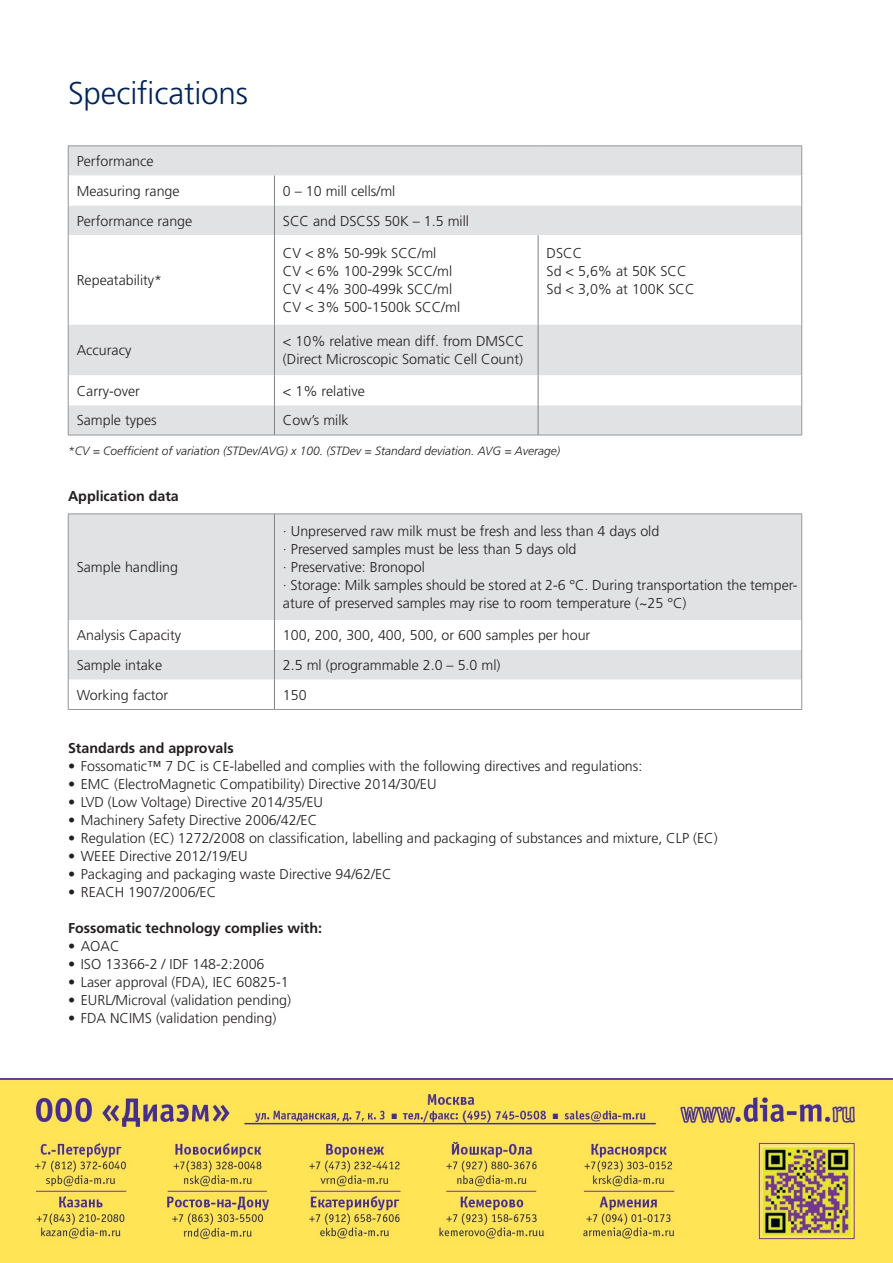
<style>
.page{position:relative;width:893px;height:1263px;background:#fff}
.page>*{position:absolute;margin:0;border:0;box-sizing:border-box;transform-origin:0 0}
.Stor_rubrik{font:300 31.5px "Frutiger";letter-spacing:-.005em;color:#002359}
.Body{font:300 14.25px/18px "Frutiger";color:#231f20}
.Body_bold{font:700 14.25px "Frutiger";color:#231f20}
.Body-2{font:italic 300 12px "Frutiger";color:#231f20}
</style>
<div class="page">
<div style="left:69px;top:147px;width:732px;height:288px;background:#e1e2e4"></div>
<svg style="left:69px;top:176px;width:732px;height:229px"></svg>
<svg style="left:274px;top:176px;width:1px;height:29px"></svg>
<hr style="left:274px;top:205px;width:1px;height:30px;background:#808285">
<hr style="left:274px;top:235px;width:1px;height:89px;background:#808285">
<hr style="left:538px;top:235px;width:1px;height:89px;background:#808285">
<hr style="left:274px;top:324px;width:1px;height:51px;background:#808285">
<hr style="left:538px;top:324px;width:1px;height:51px;background:#808285">
<hr style="left:274px;top:375px;width:1px;height:30px;background:#808285">
<hr style="left:538px;top:375px;width:1px;height:30px;background:#808285">
<hr style="left:274px;top:405px;width:1px;height:30px;background:#808285">
<hr style="left:538px;top:405px;width:1px;height:30px;background:#808285">
<hr style="left:68px;top:146px;width:206px;height:1px;background:#939598">
<hr style="left:68px;top:146px;width:1px;height:30px;background:#939598">
<hr style="left:274px;top:146px;width:264px;height:1px;background:#939598">
<hr style="left:538px;top:146px;width:264px;height:1px;background:#939598">
<hr style="left:801px;top:146px;width:1px;height:30px;background:#939598">
<svg style="left:68px;top:176px;width:1px;height:29px"></svg>
<svg style="left:801px;top:176px;width:1px;height:29px"></svg>
<hr style="left:68px;top:205px;width:1px;height:30px;background:#939598">
<hr style="left:801px;top:205px;width:1px;height:30px;background:#939598">
<hr style="left:68px;top:235px;width:1px;height:89px;background:#939598">
<hr style="left:801px;top:235px;width:1px;height:89px;background:#939598">
<hr style="left:68px;top:324px;width:1px;height:51px;background:#939598">
<hr style="left:801px;top:324px;width:1px;height:51px;background:#939598">
<hr style="left:68px;top:375px;width:1px;height:30px;background:#939598">
<hr style="left:801px;top:375px;width:1px;height:30px;background:#939598">
<hr style="left:68px;top:405px;width:1px;height:30px;background:#939598">
<hr style="left:801px;top:405px;width:1px;height:30px;background:#939598">
<hr style="left:68px;top:435px;width:206px;height:1px;background:#939598">
<hr style="left:274px;top:435px;width:264px;height:1px;background:#939598">
<hr style="left:538px;top:435px;width:264px;height:1px;background:#939598">
<div style="left:69px;top:515px;width:732px;height:105px;background:#e1e2e4"></div>
<div style="left:69px;top:650px;width:732px;height:30px;background:#e1e2e4"></div>
<hr style="left:274px;top:514px;width:1px;height:106px;background:#808285">
<hr style="left:274px;top:620px;width:1px;height:30px;background:#808285">
<hr style="left:274px;top:650px;width:1px;height:30px;background:#808285">
<svg style="left:274px;top:680px;width:1px;height:29px"></svg>
<hr style="left:68px;top:514px;width:206px;height:1px;background:#939598">
<hr style="left:68px;top:514px;width:1px;height:106px;background:#939598">
<hr style="left:274px;top:514px;width:528px;height:1px;background:#939598">
<hr style="left:801px;top:514px;width:1px;height:106px;background:#939598">
<hr style="left:68px;top:620px;width:1px;height:30px;background:#939598">
<hr style="left:801px;top:620px;width:1px;height:30px;background:#939598">
<hr style="left:68px;top:650px;width:1px;height:30px;background:#939598">
<hr style="left:801px;top:650px;width:1px;height:30px;background:#939598">
<svg style="left:68px;top:680px;width:1px;height:29px"></svg>
<svg style="left:801px;top:680px;width:1px;height:29px"></svg>
<hr style="left:68px;top:709px;width:206px;height:1px;background:#939598">
<hr style="left:274px;top:709px;width:528px;height:1px;background:#939598">
<img style="left:0;top:1078px;width:893px;height:185px">
<p class="Stor_rubrik" style="left:68px;top:76px;width:182px">Specifications</p>
<p class="Body" style="left:77px;top:152px;width:78px">Performance</p>
<p class="Body" style="left:77px;top:182px;width:104px">Measuring range</p>
<p class="Body" style="left:283px;top:182px;width:114px">0 – 10 mill cells/ml</p>
<p class="Body" style="left:77px;top:212px;width:117px">Performance range</p>
<p class="Body" style="left:283px;top:212px;width:188px">SCC and DSCSS 50K – 1.5 mill</p>
<p class="Body" style="left:77px;top:271px;width:87px">Repeatability*</p>
<p class="Body" style="left:77px;top:342px;width:56px">Accuracy</p>
<p class="Body" style="left:283px;top:244px;width:155px">CV &lt; 8% 50-99k SCC/ml</p>
<p class="Body" style="left:283px;top:262px;width:171px">CV &lt; 6% 100-299k SCC/ml</p>
<p class="Body" style="left:283px;top:280px;width:171px">CV &lt; 4% 300-499k SCC/ml</p>
<p class="Body" style="left:283px;top:298px;width:179px">CV &lt; 3% 500-1500k SCC/ml</p>
<p class="Body" style="left:283px;top:333px;width:243px">&lt; 10% relative mean diff. from DMSCC</p>
<p class="Body" style="left:283px;top:351px;width:242px">(Direct Microscopic Somatic Cell Count)</p>
<p class="Body" style="left:77px;top:382px;width:65px">Carry-over</p>
<p class="Body" style="left:283px;top:382px;width:83px">&lt; 1% relative</p>
<p class="Body" style="left:77px;top:412px;width:81px">Sample types</p>
<p class="Body" style="left:283px;top:412px;width:67px">Cow’s milk</p>
<p class="Body" style="left:547px;top:244px;width:37px">DSCC</p>
<p class="Body" style="left:547px;top:262px;width:142px">Sd &lt; 5,6% at 50K SCC</p>
<p class="Body" style="left:547px;top:280px;width:149px">Sd &lt; 3,0% at 100K SCC</p>
<p class="Body-2" style="left:68px;top:444px;width:493px">*CV = Coefficient of variation (STDev/AVG) x 100. (STDev = Standard deviation. AVG = Average)</p>
<p class="Body_bold" style="left:68px;top:487px;width:112px">Application data</p>
<p class="Body" style="left:77px;top:559px;width:103px">Sample handling</p>
<p class="Body" style="left:283px;top:523px;width:378px">· Unpreserved raw milk must be fresh and less than 4 days old</p>
<p class="Body" style="left:283px;top:541px;width:295px">· Preserved samples must be less than 5 days old</p>
<p class="Body" style="left:283px;top:559px;width:144px">· Preservative: Bronopol</p>
<p class="Body" style="left:283px;top:577px;width:516px">· Storage: Milk samples should be stored at 2-6 °C. During transportation the temper&shy;ature of preserved samples may rise to room temperature (~25 °C)</p>
<p class="Body" style="left:77px;top:627px;width:106px">Analysis Capacity</p>
<p class="Body" style="left:283px;top:627px;width:309px">100, 200, 300, 400, 500, or 600 samples per hour</p>
<p class="Body" style="left:77px;top:656px;width:87px">Sample intake</p>
<p class="Body" style="left:283px;top:656px;width:219px">2.5 ml (programmable 2.0 – 5.0 ml)</p>
<p class="Body" style="left:77px;top:686px;width:93px">Working factor</p>
<p class="Body" style="left:283px;top:686px;width:25px">150</p>
<p class="Body_bold" style="left:68px;top:739px;width:167px">Standards and approvals</p>
<p class="Body" style="left:68px;top:757px;width:576px">• Fossomatic™ 7 DC is CE-labelled and complies with the following directives and regulations:</p>
<p class="Body" style="left:68px;top:775px;width:370px">• EMC (ElectroMagnetic Compatibility) Directive 2014/30/EU</p>
<p class="Body" style="left:68px;top:793px;width:257px">• LVD (Low Voltage) Directive 2014/35/EU</p>
<p class="Body" style="left:68px;top:811px;width:251px">• Machinery Safety Directive 2006/42/EC</p>
<p class="Body" style="left:68px;top:829px;width:651px">• Regulation (EC) 1272/2008 on classification, labelling and packaging of substances and mixture, CLP (EC)</p>
<p class="Body" style="left:68px;top:847px;width:181px">• WEEE Directive 2012/19/EU</p>
<p class="Body" style="left:68px;top:865px;width:325px">• Packaging and packaging waste Directive 94/62/EC</p>
<p class="Body" style="left:68px;top:883px;width:150px">• REACH 1907/2006/EC</p>
<p class="Body_bold" style="left:68px;top:919px;width:256px">Fossomatic technology complies with:</p>
<p class="Body" style="left:68px;top:937px;width:53px">• AOAC</p>
<p class="Body" style="left:68px;top:955px;width:198px">• ISO 13366-2 / IDF 148-2:2006</p>
<p class="Body" style="left:68px;top:973px;width:222px">• Laser approval (FDA), IEC 60825-1</p>
<p class="Body" style="left:68px;top:991px;width:225px">• EURL/Microval (validation pending)</p>
<p class="Body" style="left:68px;top:1009px;width:210px">• FDA NCIMS (validation pending)</p>
</div>
